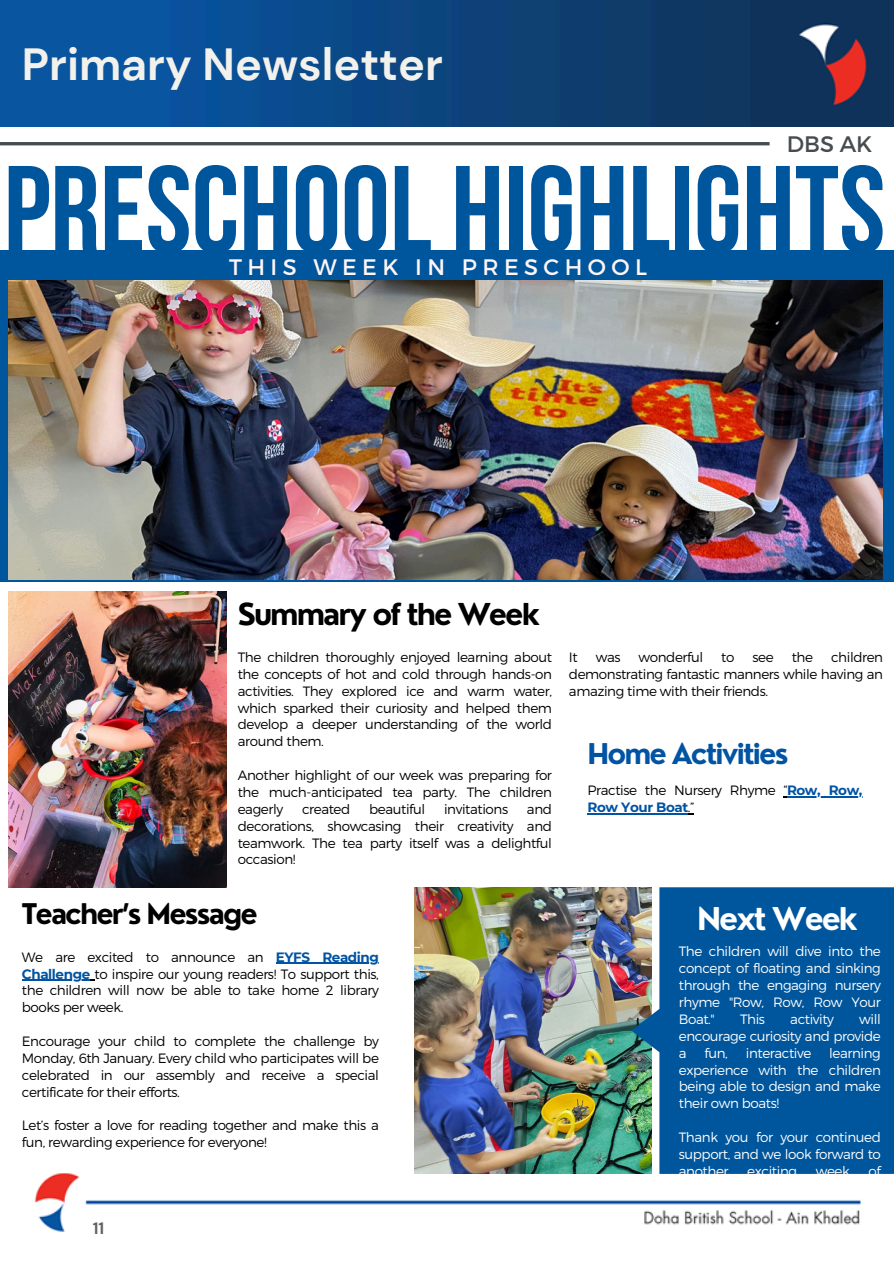
<style>
.page{position:relative;width:894px;height:1264px;background:#fff}
.page>*{position:absolute;margin:0;border:0;box-sizing:border-box;transform-origin:0 0}
.t1{font:123.45px "Bebas Neue Cyrillic";color:#00569d}
.t2{font:700 45px "DM Sans";color:#f2f1eb}
.t3{font:700 30.6px "Nourd";letter-spacing:-.07em;color:#fff}
.t4{font:700 29.4px "Nourd";letter-spacing:-.07em;color:#000}
.t5{font:700 27.9px "Nourd";letter-spacing:-.07em;color:#0153a3}
.t6{font:700 27.75px "Nourd";letter-spacing:-.07em;color:#000}
.t7{font:22.35px "Montserrat";letter-spacing:.245em;color:#fff5f5}
.t8{font:22.35px "Montserrat";color:#464d50}
.t9{font:700 16.5px "DM Sans";color:#616161}
.t10{font:300 13.5px/16.8px "Montserrat";letter-spacing:-.03em;color:#000;text-align:justify}
.t11{font:300 13.5px/16.8px "Montserrat";letter-spacing:-.03em;color:#fff;text-align:justify}
.t12{font:700 13.5px "Montserrat";letter-spacing:-.03em;color:#0153a3}
.s1{font-weight:700;color:#0153a3}
.s2{font-weight:300;color:#000}
</style>
<div class="page">
<img style="left:0;top:0;width:893px;height:126px">
<img style="left:35px;top:1173px;width:857px;height:59px">
<img style="left:0;top:284px;width:893px;height:297px">
<div style="left:0;top:251px;width:893px;height:33px;background:#00569d"></div>
<img style="left:414px;top:887px;width:217px;height:286px">
<svg style="left:631px;top:887px;width:262px;height:286px;background:#0e5d9b"></svg>
<hr style="left:0;top:142px;width:769px;height:3px;background:#454d50">
<img style="left:9px;top:280px;width:873px;height:299px">
<img style="left:9px;top:591px;width:217px;height:296px">
<hr style="left:276px;top:962px;width:102px;height:1px;background:#0153a3">
<hr style="left:22px;top:979px;width:68px;height:1px;background:#0153a3">
<hr style="left:786px;top:796px;width:75px;height:1px;background:#0153a3">
<hr style="left:587px;top:813px;width:100px;height:1px;background:#0153a3">
<p class="t2" style="left:22px;top:35px;width:422px">Primary Newsletter</p>
<h4 class="t8" style="left:786px;top:129px;width:87px">DBS AK</h4>
<h2 class="t1" style="left:4px;top:160px;width:882px">PRESCHOOL HIGHLIGHTS</h2>
<h3 class="t7" style="left:229px;top:253px;width:419px">THIS WEEK IN PRESCHOOL</h3>
<h3 class="t4" style="left:238px;top:595px;width:303px">Summary of the Week</h3>
<h3 class="t10" style="left:238px;top:648px;width:315px">The children thoroughly enjoyed learning about the concepts of hot and cold through hands-on activities. They explored ice and warm water, which sparked their curiosity and helped them develop a deeper understanding of the world around them.</h3>
<p class="t10" style="left:238px;top:766px;width:315px">Another highlight of our week was preparing for the much-anticipated tea party. The children eagerly</p>
<p class="t10" style="left:302px;top:800px;width:50px">created</p>
<p class="t10" style="left:369px;top:800px;width:58px">beautiful</p>
<p class="t10" style="left:444px;top:800px;width:65px">invitations</p>
<p class="t10" style="left:238px;top:800px;width:315px;text-indent:289px">and decorations, showcasing their creativity and teamwork. The tea party itself was a delightful occasion!</p>
<p class="t6" style="left:22px;top:896px;width:237px">Teacher’s Message</p>
<h3 class="t10" style="left:22px;top:947px;width:243px">We are excited to announce an</h3>
<p class="t12" style="left:276px;top:948px;width:104px">EYFS Reading</p>
<p class="t10" style="left:22px;top:964px;width:358px"><span class="s1">Challenge</span> to inspire our young readers! To support this, the children will now be able to take home 2 library books per week.</p>
<p class="t10" style="left:22px;top:1032px;width:358px">Encourage your child to complete the challenge by<br>Monday, 6th January. Every child who participates will be</p>
<p class="t10" style="left:22px;top:1065px;width:358px">celebrated in our assembly and receive a special certificate for their efforts.</p>
<p class="t10" style="left:22px;top:1116px;width:358px">Let’s foster a love for reading together and make this a fun, rewarding experience for everyone!</p>
<p class="t9" style="left:93px;top:1217px;width:13px">11</p>
<p class="t10" style="left:568px;top:648px;width:10px">It</p>
<p class="t10" style="left:595px;top:648px;width:26px">was</p>
<p class="t10" style="left:638px;top:648px;width:66px">wonderful</p>
<p class="t10" style="left:721px;top:648px;width:15px">to</p>
<p class="t10" style="left:752px;top:648px;width:23px">see</p>
<p class="t10" style="left:791px;top:648px;width:23px">the</p>
<p class="t10" style="left:568px;top:648px;width:315px;text-indent:262px">children demonstrating fantastic manners while having an amazing time with their friends.</p>
<p class="t5" style="left:587px;top:735px;width:202px">Home Activities</p>
<p class="t10" style="left:587px;top:781px;width:276px">Practise the Nursery Rhyme “<span class="s1">Row, Row,</span></p>
<p class="t12" style="left:587px;top:798px;width:108px">Row Your Boat<span class="s2">.”</span></p>
<p class="t3" style="left:697px;top:899px;width:162px">Next Week</p>
<p class="t11" style="left:678px;top:942px;width:203px">The children will dive into the concept of floating and sinking through the engaging nursery rhyme "Row, Row, Row Your Boat."</p>
<p class="t11" style="left:678px;top:1010px;width:203px;text-indent:180px">will encourage curiosity and provide a</p>
<p class="t11" style="left:739px;top:1010px;width:26px">This</p>
<p class="t11" style="left:790px;top:1010px;width:45px">activity</p>
<p class="t11" style="left:704px;top:1043px;width:25px">fun,</p>
<p class="t11" style="left:745px;top:1043px;width:67px">interactive</p>
<p class="t11" style="left:678px;top:1043px;width:203px;text-indent:150px">learning experience with the children being able to design and make their own boats!</p>
<p class="t11" style="left:678px;top:1128px;width:203px">Thank you for your continued support, and we look forward to another</p>
<p class="t11" style="left:747px;top:1161px;width:51px">exciting</p>
<p class="t11" style="left:815px;top:1161px;width:36px">week</p>
<p class="t11" style="left:868px;top:1161px;width:14px">of</p>
</div>
